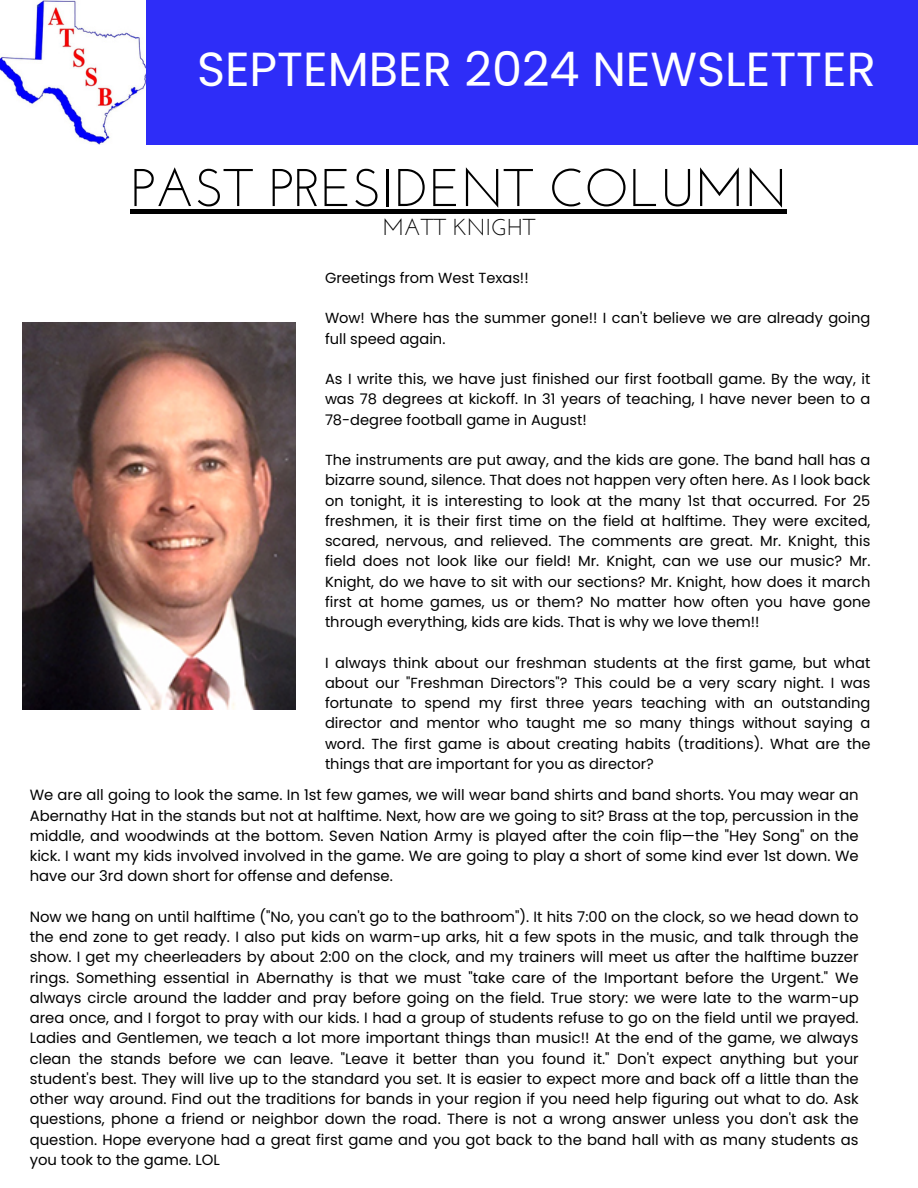
<style>
.page{position:relative;width:918px;height:1188px;background:#fff}
.page>*{position:absolute;margin:0;border:0;box-sizing:border-box;transform-origin:0 0}
.t1{font:52.95px "Josefin Sans";color:#000}
.t2{font:47.85px "Poppins";color:#fff}
.t3{font:22.95px "Josefin Sans";color:#000}
.t4{font:14.85px/20.2px "Poppins";color:#000;text-align:justify}
.t5{font:14.7px/20.2px "Poppins";color:#000;text-align:justify}
</style>
<div class="page">
<div style="left:0;top:0;width:918px;height:144px;background:#2e2df8"></div>
<img style="left:0;top:0;width:146px;height:144px">
<img style="left:22px;top:323px;width:274px;height:387px">
<div style="left:131px;top:209px;width:656px;height:5px;background:#000"></div>
<p class="t2" style="left:197px;top:36px;width:680px">SEPTEMBER 2024 NEWSLETTER</p>
<p class="t1" style="left:131px;top:166px;width:658px">PAST PRESIDENT COLUMN</p>
<p class="t3" style="left:382px;top:218px;width:155px">MATT KNIGHT</p>
<h1 class="t5" style="left:325px;top:268px;width:205px">Greetings from West Texas!!</h1>
<h1 class="t5" style="left:325px;top:308px;width:547px">Wow! Where has the summer gone!! I can't believe we are already going full speed again.</h1>
<p class="t5" style="left:325px;top:369px;width:547px">As I write this, we have just finished our first football game. By the way, it was 78 degrees at kickoff. In 31 years of teaching, I have never been to a 78-degree football game in August!</p>
<p class="t5" style="left:325px;top:450px;width:547px">The instruments are put away, and the kids are gone. The band hall has a bizarre sound, silence. That does not happen very often here. As I look back on tonight, it is interesting to look at the many 1st that occurred. For 25 freshmen, it is their first time on the field at halftime. They were excited, scared, nervous, and relieved. The comments are great. Mr. Knight, this field does not look like our field! Mr. Knight, can we use our music? Mr.<br>Knight, do we have to sit with our sections? Mr. Knight, how does it march first at home games, us or them? No matter how often you have gone through everything, kids are kids. That is why we love them!!</p>
<p class="t5" style="left:325px;top:652px;width:547px">I always think about our freshman students at the first game, but what about our "Freshman Directors"? This could be a very scary night. I was fortunate to spend my first three years teaching with an outstanding director and mentor who taught me so many things without saying a word. The first game is about creating habits (traditions). What are the things that are important for you as director?</p>
<p class="t4" style="left:30px;top:785px;width:830px">We are all going to look the same. In 1st few games, we will wear band shirts and band shorts. You may wear an Abernathy Hat in the stands but not at halftime. Next, how are we going to sit? Brass at the top, percussion in the middle, and woodwinds at the bottom. Seven Nation Army is played after the coin flip—the "Hey Song" on the kick. I want my kids involved involved in the game. We are going to play a short of some kind ever 1st down. We have our 3rd down short for offense and defense.</p>
<p class="t4" style="left:30px;top:906px;width:830px">Now we hang on until halftime ("No, you can't go to the bathroom"). It hits 7:00 on the clock, so we head down to the end zone to get ready. I also put kids on warm-up arks, hit a few spots in the music, and talk through the show. I get my cheerleaders by about 2:00 on the clock, and my trainers will meet us after the halftime buzzer rings. Something essential in Abernathy is that we must "take care of the Important before the Urgent." We always circle around the ladder and pray before going on the field. True story: we were late to the warm-up area once, and I forgot to pray with our kids. I had a group of students refuse to go on the field until we prayed.<br>Ladies and Gentlemen, we teach a lot more important things than music!! At the end of the game, we always clean the stands before we can leave. "Leave it better than you found it." Don't expect anything but your student's best. They will live up to the standard you set. It is easier to expect more and back off a little than the other way around. Find out the traditions for bands in your region if you need help figuring out what to do. Ask questions, phone a friend or neighbor down the road. There is not a wrong answer unless you don't ask the question. Hope everyone had a great first game and you got back to the band hall with as many students as you took to the game. LOL</p>
</div>
